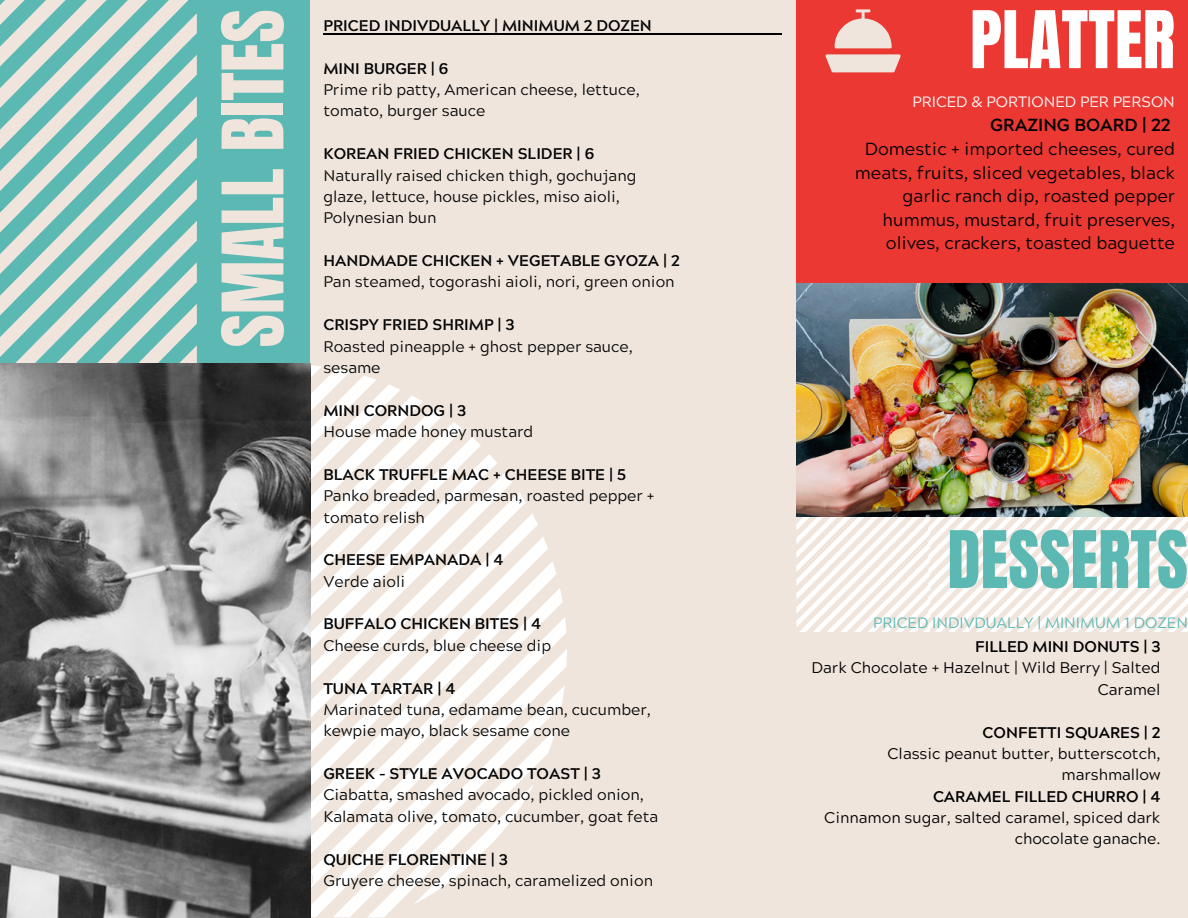
<style>
.page{position:relative;width:1188px;height:918px;background:#efe5dc}
.page>*{position:absolute;margin:0;border:0;box-sizing:border-box;transform-origin:0 0}
.t1{font:72px "Anton";color:#efe5dc}
.t2{font:67.5px "Anton";color:#fff}
.t3{font:67.35px "Anton";color:#5cb8b2}
.t4{font:17.4px/23.7px "Acherus Grotesque";color:#000;text-align:right}
.t5{font:15.45px/21.3px "Acherus Militant 1";color:#000}
.t6{font:15.45px/21.3px "Acherus Grotesque";color:#000;text-align:right}
.t7{font:700 15.45px/21.3px "Acherus Militant 1";color:#000}
.t8{font:15px "Acherus Militant 1";color:#5cb8b2}
.t9{font:15px "Acherus Militant 1";color:#fff}
.s1{font-weight:700}
.s2{font-weight:400}
</style>
<div class="page">
<svg style="left:310px;top:363px;width:257px;height:555px"></svg>
<div style="left:0;top:0;width:310px;height:368px;background:#5cb8b2"></div>
<svg style="left:0;top:0;width:197px;height:363px"></svg>
<svg style="left:310px;top:873px;width:3px;height:37px"></svg>
<div style="left:796px;top:0;width:392px;height:301px;background:#eb3833"></div>
<img style="left:0;top:363px;width:310px;height:555px">
<svg style="left:826px;top:54px;width:75px;height:18px"></svg>
<svg style="left:835px;top:9px;width:57px;height:39px"></svg>
<svg style="left:796px;top:516px;width:392px;height:116px"></svg>
<img style="left:796px;top:283px;width:392px;height:233px">
<hr style="left:323px;top:33px;width:458px;height:2px;background:#000">
<p class="t1" style="left:201px;top:347px;width:340px;rotate:-90deg">SMALL BITES</p>
<h3 class="t2" style="left:970px;top:-9px;width:206px">PLATTER</h3>
<h5 class="t7" style="left:323px;top:16px;width:330px">PRICED INDIVDUALLY | MINIMUM 2 DOZEN</h5>
<h5 class="t5" style="left:323px;top:59px;width:318px"><span class="s1">MINI BURGER | 6<br></span>Prime rib patty, American cheese, lettuce, tomato, burger sauce</h5>
<h5 class="t5" style="left:323px;top:145px;width:315px"><span class="s1">KOREAN FRIED CHICKEN SLIDER | 6<br></span>Naturally raised chicken thigh, gochujang glaze, lettuce, house pickles, miso aioli, Polynesian bun</h5>
<h5 class="t5" style="left:323px;top:251px;width:358px"><span class="s1">HANDMADE CHICKEN + VEGETABLE GYOZA | 2<br></span>Pan steamed, togorashi aioli, nori, green onion</h5>
<h5 class="t5" style="left:323px;top:316px;width:311px"><span class="s1">CRISPY FRIED SHRIMP | 3<br></span>Roasted pineapple + ghost pepper sauce, sesame</h5>
<h5 class="t5" style="left:323px;top:401px;width:211px"><span class="s1">MINI CORNDOG | 3<br></span>House made honey mustard</h5>
<h5 class="t5" style="left:323px;top:465px;width:333px"><span class="s1">BLACK TRUFFLE MAC + CHEESE BITE | 5<br></span>Panko breaded, parmesan, roasted pepper + tomato relish</h5>
<h5 class="t7" style="left:323px;top:551px;width:182px">CHEESE EMPANADA | 4<br><span class="s2">Verde aioli</span></h5>
<p class="t5" style="left:323px;top:615px;width:229px"><span class="s1">BUFFALO CHICKEN BITES | 4<br></span>Cheese curds, blue cheese dip</p>
<p class="t5" style="left:323px;top:679px;width:329px"><span class="s1">TUNA TARTAR | 4<br></span>Marinated tuna, edamame bean, cucumber, kewpie mayo, black sesame cone</p>
<h1 class="t5" style="left:323px;top:764px;width:336px"><span class="s1">GREEK - STYLE AVOCADO TOAST | 3<br></span>Ciabatta, smashed avocado, pickled onion,<br>Kalamata olive, tomato, cucumber, goat feta</h1>
<h4 class="t5" style="left:323px;top:850px;width:331px"><span class="s1">QUICHE FLORENTINE | 3<br></span>Gruyere cheese, spinach, caramelized onion</h4>
<h5 class="t9" style="left:912px;top:96px;width:264px">PRICED &amp; PORTIONED PER PERSON</h5>
<p class="t4" style="left:855px;top:116px;width:322px"><span class="s1">GRAZING BOARD | 22<br></span>Domestic + imported cheeses, cured meats, fruits, sliced vegetables, black garlic ranch dip, roasted pepper hummus, mustard, fruit preserves, olives, crackers, toasted baguette</p>
<h5 class="t3" style="left:947px;top:511px;width:242px">DESSERTS</h5>
<h5 class="t8" style="left:873px;top:617px;width:316px">PRICED INDIVDUALLY | MINIMUM 1 DOZEN</h5>
<h5 class="t6" style="left:812px;top:638px;width:351px"><span class="s1">FILLED MINI DONUTS | 3<br></span>Dark Chocolate + Hazelnut | Wild Berry | Salted<br>Caramel</h5>
<h5 class="t6" style="left:824px;top:724px;width:338px"><span class="s1">CONFETTI SQUARES | 2<br></span>Classic peanut butter, butterscotch, marshmallow<br><span class="s1">CARAMEL FILLED CHURRO | 4<br></span>Cinnamon sugar, salted caramel, spiced dark chocolate ganache.</h5>
</div>
